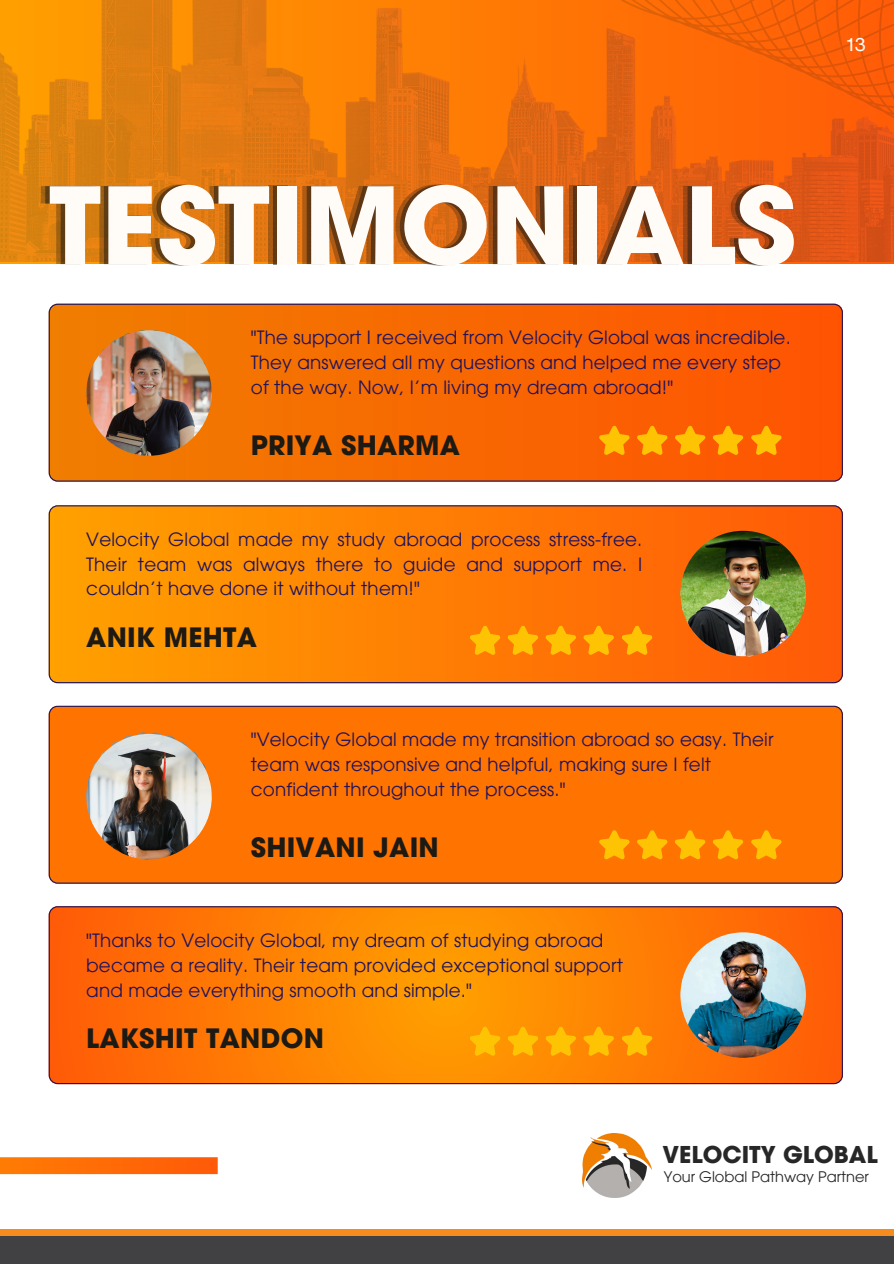
<style>
.page{position:relative;width:894px;height:1264px;background:#fff}
.page>*{position:absolute;margin:0;border:0;box-sizing:border-box;transform-origin:0 0}
.t1{font:700 105.45px "ITC Avant Garde Pro";color:#fffbf7}
.t2{font:700 26.7px "ITC Avant Garde Pro";letter-spacing:.01em;color:#1d1a14}
.t3{font:700 23.25px "ITC Avant Garde Pro";color:#272727}
.t4{font:18.3px/24.8px "ITC Avant Garde Pro";letter-spacing:.01em;color:#20135b}
.t5{font:18px "Helvetica Now Text";color:#fff}
.t6{font:14.55px "ITC Avant Garde Pro";color:#272727}
</style>
<div class="page">
<svg style="left:49px;top:304px;width:793px;height:177px"></svg>
<div style="left:49px;top:705px;width:793px;height:178px;background:#ff7300"></div>
<svg style="left:49px;top:505px;width:793px;height:178px"></svg>
<svg style="left:49px;top:906px;width:793px;height:178px"></svg>
<div style="left:86px;top:330px;width:125px;height:125px;background:#f17a01"></div>
<div style="left:86px;top:732px;width:125px;height:125px;background:#ff7300"></div>
<div style="left:680px;top:532px;width:125px;height:124px;background:#ff6507"></div>
<img style="left:680px;top:932px;width:125px;height:125px">
<svg style="left:751px;top:426px;width:30px;height:29px"></svg>
<svg style="left:751px;top:830px;width:30px;height:29px"></svg>
<svg style="left:712px;top:426px;width:31px;height:29px"></svg>
<svg style="left:712px;top:830px;width:31px;height:29px"></svg>
<svg style="left:674px;top:426px;width:31px;height:29px"></svg>
<svg style="left:674px;top:830px;width:31px;height:29px"></svg>
<svg style="left:637px;top:426px;width:30px;height:29px"></svg>
<svg style="left:637px;top:830px;width:30px;height:29px"></svg>
<svg style="left:599px;top:426px;width:30px;height:29px"></svg>
<svg style="left:599px;top:830px;width:30px;height:29px"></svg>
<svg style="left:621px;top:625px;width:31px;height:30px"></svg>
<svg style="left:621px;top:1026px;width:31px;height:29px"></svg>
<svg style="left:583px;top:625px;width:30px;height:30px"></svg>
<svg style="left:583px;top:1026px;width:30px;height:29px"></svg>
<svg style="left:545px;top:625px;width:31px;height:30px"></svg>
<svg style="left:545px;top:1026px;width:31px;height:29px"></svg>
<svg style="left:507px;top:625px;width:31px;height:30px"></svg>
<svg style="left:507px;top:1026px;width:31px;height:29px"></svg>
<svg style="left:469px;top:625px;width:31px;height:30px"></svg>
<svg style="left:469px;top:1026px;width:31px;height:29px"></svg>
<img style="left:0;top:0;width:893px;height:261px">
<svg style="left:536px;top:0;width:357px;height:217px"></svg>
<div style="left:0;top:1157px;width:218px;height:17px;background:linear-gradient(to right,#ff7c04,#ff5a08)"></div>
<div style="left:0;top:1235px;width:893px;height:28px;background:#414042"></div>
<div style="left:0;top:1229px;width:893px;height:6px;background:#f68b1e"></div>
<img style="left:86px;top:330px;width:126px;height:126px;border-radius:50%">
<img style="left:680px;top:531px;width:125px;height:125px;border-radius:50%">
<img style="left:86px;top:734px;width:126px;height:125px;border-radius:50%">
<img style="left:680px;top:932px;width:125px;height:125px;border-radius:50%">
<img style="left:582px;top:1133px;width:69px;height:64px">
<p class="t1" style="left:49px;top:186px;width:748px">TESTIMONIALS</p>
<p class="t4" style="left:251px;top:327px;width:541px">"The support I received from Velocity Global was incredible.<br>They answered all my questions and helped me every step of the way. Now, I’m living my dream abroad!"</p>
<p class="t2" style="left:251px;top:435px;width:211px">PRIYA SHARMA</p>
<p class="t4" style="left:86px;top:529px;width:557px;text-align:justify">Velocity Global made my study abroad process stress-free.<br>Their team was always there to guide and support me. I couldn’t have done it without them!"</p>
<h2 class="t2" style="left:86px;top:627px;width:172px">ANIK MEHTA</h2>
<p class="t4" style="left:251px;top:729px;width:524px">"Velocity Global made my transition abroad so easy. Their team was responsive and helpful, making sure I felt confident throughout the process."</p>
<p class="t2" style="left:251px;top:836px;width:189px">SHIVANI JAIN</p>
<p class="t4" style="left:86px;top:930px;width:538px">"Thanks to Velocity Global, my dream of studying abroad became a reality. Their team provided exceptional support and made everything smooth and simple."</p>
<p class="t2" style="left:86px;top:1028px;width:239px">LAKSHIT TANDON</p>
<p class="t5" style="left:846px;top:31px;width:21px">13</p>
<h2 class="t3" style="left:662px;top:1146px;width:217px">VELOCITY GLOBAL</h2>
<p class="t6" style="left:663px;top:1170px;width:207px">Your Global Pathway Partner</p>
</div>
